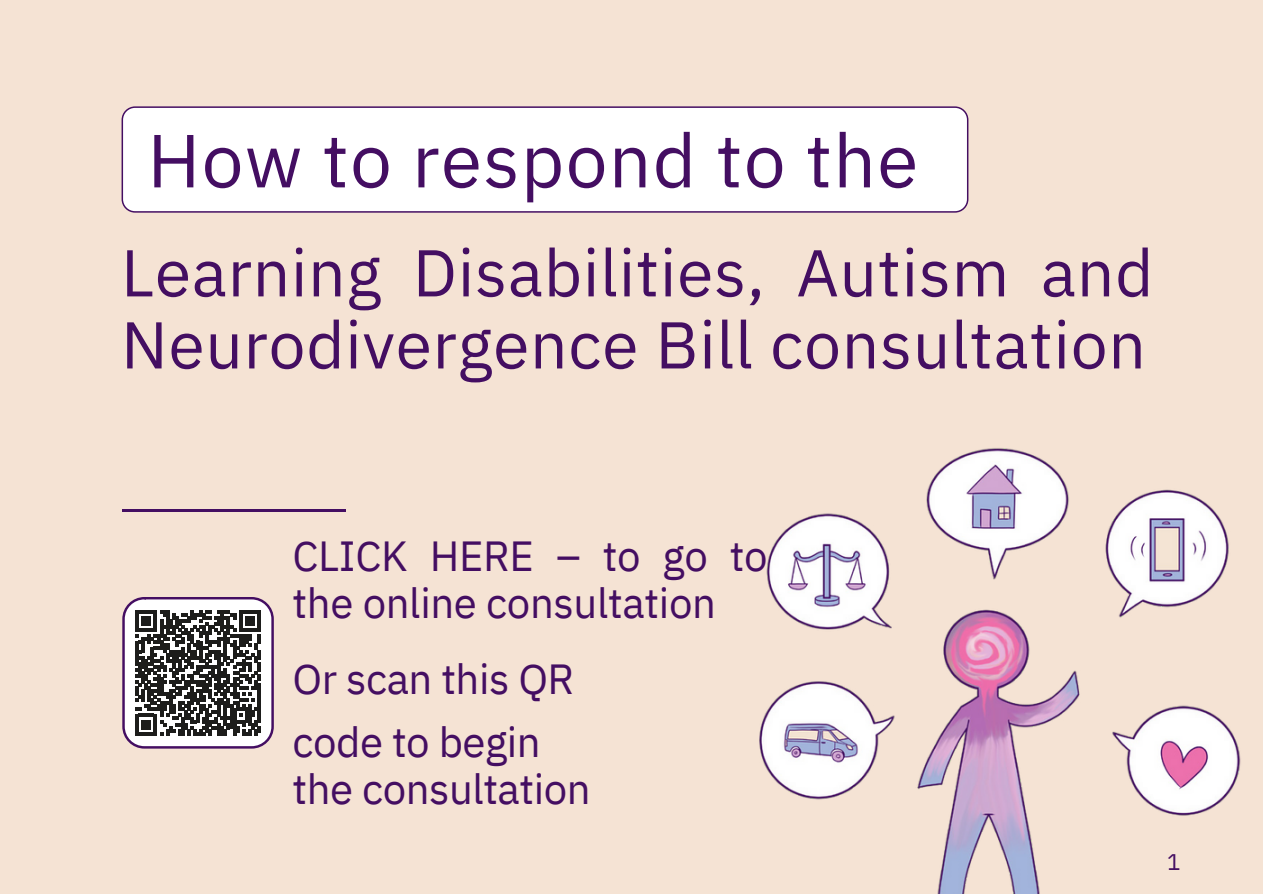
<style>
.page{position:relative;width:1263px;height:894px;background:#fff}
.page>*{position:absolute;margin:0;border:0;box-sizing:border-box;transform-origin:0 0}
.t1{font:75px "IBM Plex Sans";letter-spacing:.015em;color:#440e62}
.t2{font:66px/72px "IBM Plex Sans";letter-spacing:.01em;color:#440e62}
.t3{font:42px/47.2px "IBM Plex Sans";letter-spacing:-.01em;color:#440e62}
.t4{font:22.5px "IBM Plex Sans";color:#440e62}
</style>
<div class="page">
<div style="left:0;top:0;width:1263px;height:893px;background:#f5e3d4"></div>
<div style="left:122px;top:106px;width:846px;height:106px;background:#fff"></div>
<img style="left:759px;top:448px;width:482px;height:445px">
<hr style="left:122px;top:509px;width:223px;height:3px;background:#440e62">
<div style="left:124px;top:598px;width:149px;height:149px;background:#fff;border-radius:21px"></div>
<svg style="left:136px;top:610px;width:124px;height:125px"></svg>
<div style="left:122px;top:596px;width:152px;height:152px;border:2px solid #440e62;border-radius:21px"></div>
<p class="t1" style="left:147px;top:110px;width:772px">How to respond to the</p>
<p class="t2" style="left:121px;top:235px;width:1034px">Learning Disabilities, Autism and<br>Neurodivergence Bill consultation</p>
<p class="t3" style="left:293px;top:531px;width:477px">CLICK HERE – to go to the online consultation</p>
<p class="t3" style="left:293px;top:654px;width:283px">Or scan this QR</p>
<p class="t3" style="left:293px;top:717px;width:250px">code to begin</p>
<p class="t3" style="left:293px;top:764px;width:299px">the consultation</p>
<h2 class="t4" style="left:1167px;top:846px;width:15px">1</h2>
</div>
